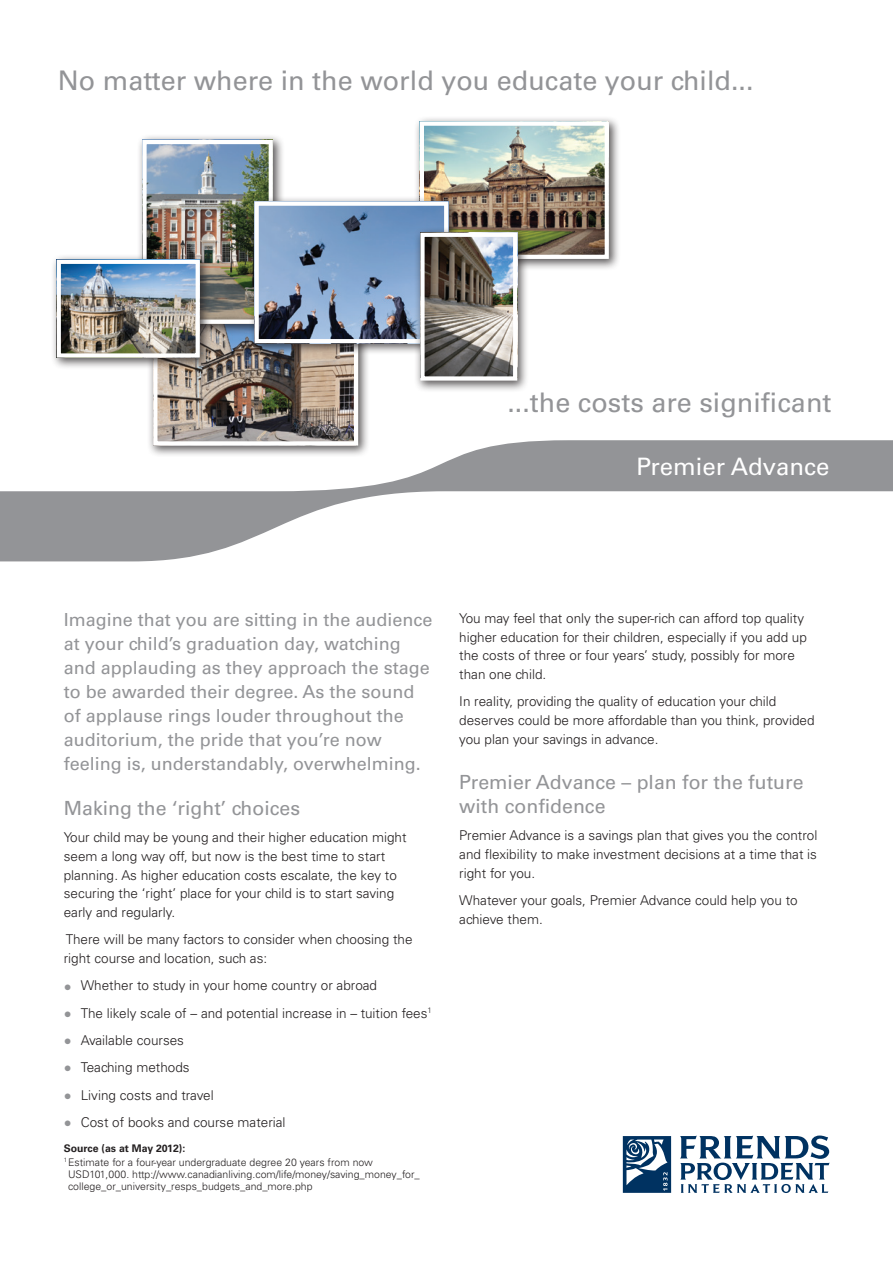
<style>
.page{position:relative;width:893px;height:1263px;background:#fff}
.page>*{position:absolute;margin:0;border:0;box-sizing:border-box;transform-origin:0 0}
.t1{font:27px "Univers";color:#939497}
.t2{font:24px "Univers";color:#fff}
.Initial_Heading{font:19.5px/24px "Univers";color:#939497}
.Intro{font:18px/24px "Univers";color:#939497}
.Body_Copy{font:300 13.5px/18.8px "Univers";color:#231f20}
.Body___indent___bull{font:300 13.5px "Univers";color:#231f20}
.Sources_body{font:300 10.5px/12px "Univers";color:#231f20}
.Sources_body-2{font:700 10.5px "Univers";color:#231f20}
.s1{font-size:15.75px;color:#939497}
</style>
<div class="page">
<svg style="left:680px;top:1135px;width:149px;height:58px"></svg>
<div style="left:621px;top:1134px;width:52px;height:60px;background:linear-gradient(to bottom,#e4e9ee,#dee4ea)"></div>
<div style="left:623px;top:1136px;width:48px;height:57px;background:#003261"></div>
<svg style="left:626px;top:1139px;width:42px;height:52px"></svg>
<svg style="left:0;top:440px;width:893px;height:121px"></svg>
<div style="left:147px;top:311px;width:223px;height:147px;background:#231f20;opacity:.75"></div>
<img style="left:158px;top:336px;width:195px;height:105px">
<div style="left:153px;top:317px;width:205px;height:129px;border:4px solid #fff"></div>
<div style="left:136px;top:134px;width:149px;height:202px;background:#231f20;opacity:.75"></div>
<img style="left:147px;top:145px;width:121px;height:174px">
<div style="left:142px;top:140px;width:131px;height:184px;border:4px solid #fff"></div>
<div style="left:51px;top:254px;width:161px;height:116px;background:#231f20;opacity:.75"></div>
<img style="left:62px;top:265px;width:133px;height:88px">
<div style="left:57px;top:260px;width:143px;height:98px;border:4px solid #fff"></div>
<div style="left:414px;top:116px;width:207px;height:155px;background:#231f20;opacity:.75"></div>
<img style="left:425px;top:126px;width:179px;height:128px">
<div style="left:420px;top:121px;width:189px;height:138px;border:4px solid #fff"></div>
<div style="left:249px;top:196px;width:211px;height:159px;background:#231f20;opacity:.75"></div>
<img style="left:260px;top:207px;width:183px;height:131px">
<div style="left:255px;top:202px;width:193px;height:141px;border:4px solid #fff"></div>
<div style="left:414px;top:227px;width:115px;height:166px;background:#231f20;opacity:.75"></div>
<img style="left:425px;top:238px;width:87px;height:138px">
<div style="left:420px;top:233px;width:97px;height:148px;border:4px solid #fff"></div>
<p class="t1" style="left:58px;top:65px;width:697px">No matter where in the world you educate your child...</p>
<p class="t1" style="left:507px;top:386px;width:326px">...the costs are significant</p>
<p class="t2" style="left:636px;top:452px;width:195px">Premier Advance</p>
<p class="Intro" style="left:64px;top:607px;width:370px">Imagine that you are sitting in the audience at your child’s graduation day, watching and applauding as they approach the stage to be awarded their degree. As the sound of applause rings louder throughout the auditorium, the pride that you’re now feeling is, understandably, overwhelming.</p>
<p class="Initial_Heading" style="left:64px;top:796px;width:238px">Making the ‘right’ choices</p>
<p class="Body_Copy" style="left:64px;top:828px;width:344px">Your child may be young and their higher education might seem a long way off, but now is the best time to start planning. As higher education costs escalate, the key to securing the ‘right’ place for your child is to start saving early and regularly.</p>
<p class="Body_Copy" style="left:64px;top:930px;width:350px">There will be many factors to consider when choosing the right course and location, such as:</p>
<p class="Body___indent___bull" style="left:64px;top:977px;width:315px"><span class="s1">•</span> Whether to study in your home country or abroad</p>
<p class="Body___indent___bull" style="left:64px;top:1005px;width:370px"><span class="s1">•</span> The likely scale of – and potential increase in – tuition fees<sup>1</sup></p>
<p class="Body___indent___bull" style="left:64px;top:1032px;width:122px"><span class="s1">•</span> Available courses</p>
<p class="Body___indent___bull" style="left:64px;top:1059px;width:127px"><span class="s1">•</span> Teaching methods</p>
<p class="Body___indent___bull" style="left:64px;top:1086px;width:151px"><span class="s1">•</span> Living costs and travel</p>
<p class="Body___indent___bull" style="left:64px;top:1114px;width:223px"><span class="s1">•</span> Cost of books and course material</p>
<p class="Sources_body-2" style="left:64px;top:1142px;width:123px">Source (as at May 2012):</p>
<p class="Sources_body" style="left:68px;top:1156px;width:353px;text-indent:-4px"><sup>1</sup>Estimate for a four-year undergraduate degree 20 years from now<br>USD101,000. http://www.canadianliving.com/life/money/saving_money_for_ college_or_university_resps_budgets_and_more.php</p>
<p class="Body_Copy" style="left:459px;top:609px;width:349px">You may feel that only the super-rich can afford top quality higher education for their children, especially if you add up the costs of three or four years’ study, possibly for more than one child.</p>
<p class="Body_Copy" style="left:459px;top:692px;width:357px">In reality, providing the quality of education your child deserves could be more affordable than you think, provided you plan your savings in advance.</p>
<p class="Initial_Heading" style="left:459px;top:770px;width:346px">Premier Advance – plan for the future with confidence</p>
<p class="Body_Copy" style="left:459px;top:826px;width:360px;text-align:justify">Premier Advance is a savings plan that gives you the control and flexibility to make investment decisions at a time that is right for you.</p>
<p class="Body_Copy" style="left:459px;top:891px;width:340px">Whatever your goals, Premier Advance could help you to achieve them.</p>
</div>
